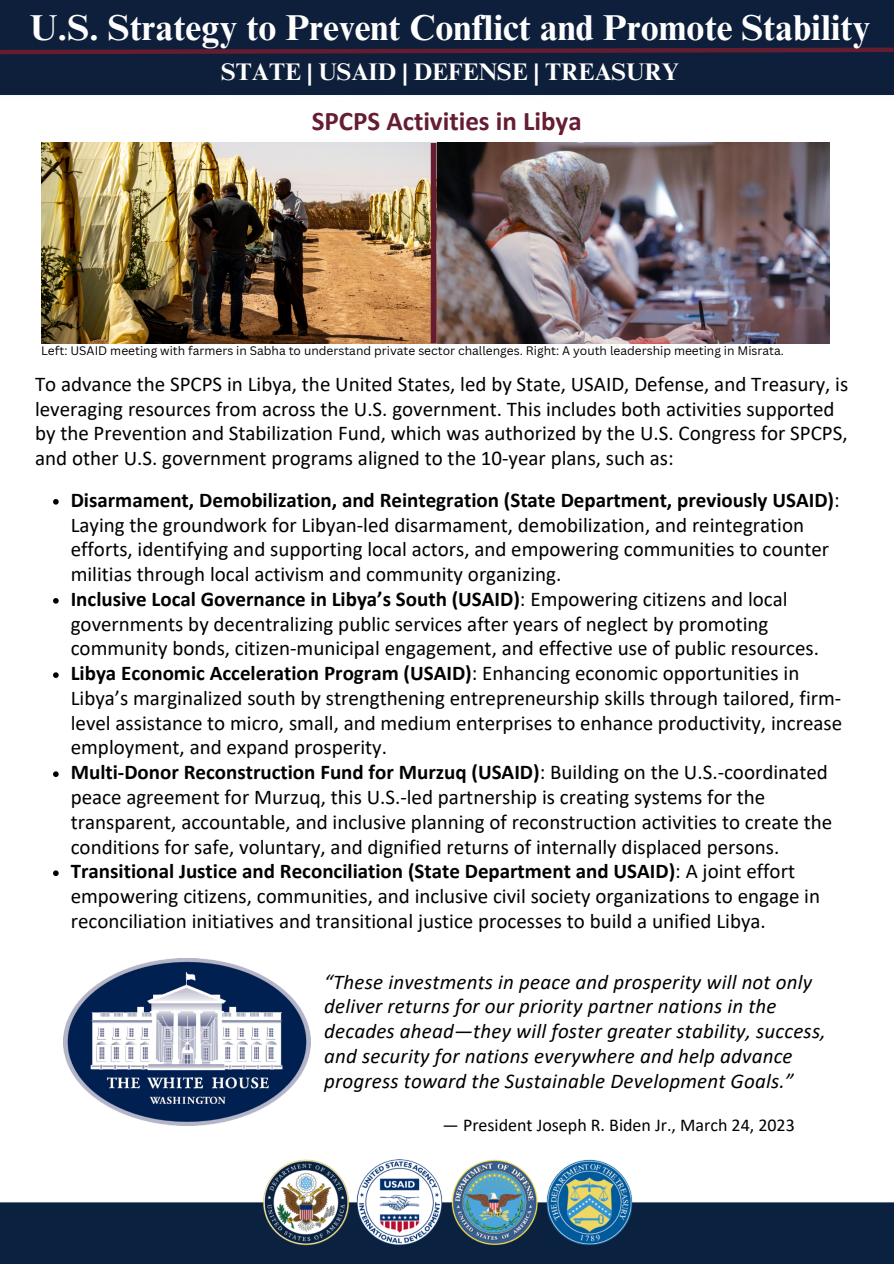
<style>
.page{position:relative;width:894px;height:1264px;background:#fff}
.page>*{position:absolute;margin:0;border:0;box-sizing:border-box;transform-origin:0 0}
.t1{font:700 36px "Times NRMT Pro";color:#fff}
.t2{font:700 27px "Calibri";color:#651d32}
.t3{font:700 24px "Times NRMT Pro";color:#fff}
.t4{font:21px/24.8px "Calibri";color:#000}
.t5{font:italic 21px/24.8px "Calibri";letter-spacing:.01em;color:#000}
.t6{font:18px "Calibri";color:#000}
.t7{font:12px "Canva Sans";color:#000}
.s1{font-weight:700}
</style>
<div class="page">
<div style="left:0;top:0;width:893px;height:95px;background:#0e1f3b"></div>
<svg style="left:0;top:47px;width:893px;height:8px"></svg>
<img style="left:41px;top:143px;width:788px;height:200px">
<div style="left:430px;top:143px;width:6px;height:200px;background:#651d32"></div>
<svg style="left:53px;top:499px;width:6px;height:5px"></svg>
<svg style="left:53px;top:598px;width:6px;height:5px"></svg>
<svg style="left:53px;top:672px;width:6px;height:6px"></svg>
<svg style="left:53px;top:771px;width:6px;height:6px"></svg>
<img style="left:0;top:1159px;width:893px;height:104px">
<svg style="left:53px;top:870px;width:6px;height:6px"></svg>
<img style="left:63px;top:958px;width:248px;height:167px">
<p class="t1" style="left:30px;top:14px;width:842px">U.S. Strategy to Prevent Conflict and Promote Stability</p>
<p class="t3" style="left:221px;top:63px;width:459px">STATE | USAID | DEFENSE | TREASURY</p>
<h2 class="t2" style="left:311px;top:109px;width:271px">SPCPS Activities in Libya</h2>
<p class="t7" style="left:41px;top:342px;width:744px">Left: USAID meeting with farmers in Sabha to understand private sector challenges. Right: A youth leadership meeting in Misrata.</p>
<p class="t4" style="left:35px;top:373px;width:814px">To advance the SPCPS in Libya, the United States, led by State, USAID, Defense, and Treasury, is leveraging resources from across the U.S. government. This includes both activities supported by the Prevention and Stabilization Fund, which was authorized by the U.S. Congress for SPCPS, and other U.S. government programs aligned to the 10-year plans, such as:</p>
<p class="t4" style="left:71px;top:489px;width:770px"><span class="s1">Disarmament, Demobilization, and Reintegration (State Department, previously USAID)</span>:<br>Laying the groundwork for Libyan-led disarmament, demobilization, and reintegration efforts, identifying and supporting local actors, and empowering communities to counter militias through local activism and community organizing.</p>
<p class="t4" style="left:71px;top:588px;width:749px"><span class="s1">Inclusive Local Governance in Libya’s South (USAID)</span>: Empowering citizens and local governments by decentralizing public services after years of neglect by promoting community bonds, citizen-municipal engagement, and effective use of public resources.</p>
<p class="t4" style="left:71px;top:662px;width:772px"><span class="s1">Libya Economic Acceleration Program (USAID)</span>: Enhancing economic opportunities in Libya’s marginalized south by strengthening entrepreneurship skills through tailored, firm&shy;level assistance to micro, small, and medium enterprises to enhance productivity, increase employment, and expand prosperity.</p>
<p class="t4" style="left:71px;top:761px;width:762px"><span class="s1">Multi-Donor Reconstruction Fund for Murzuq (USAID)</span>: Building on the U.S.-coordinated peace agreement for Murzuq, this U.S.-led partnership is creating systems for the transparent, accountable, and inclusive planning of reconstruction activities to create the conditions for safe, voluntary, and dignified returns of internally displaced persons.</p>
<p class="t4" style="left:71px;top:860px;width:750px"><span class="s1">Transitional Justice and Reconciliation (State Department and USAID)</span>: A joint effort empowering citizens, communities, and inclusive civil society organizations to engage in reconciliation initiatives and transitional justice processes to build a unified Libya.</p>
<p class="t5" style="left:324px;top:971px;width:502px">“These investments in peace and prosperity will not only deliver returns for our priority partner nations in the decades ahead—they will foster greater stability, success, and security for nations everywhere and help advance progress toward the Sustainable Development Goals.”</p>
<p class="t6" style="left:442px;top:1117px;width:353px">— President Joseph R. Biden Jr., March 24, 2023</p>
</div>
